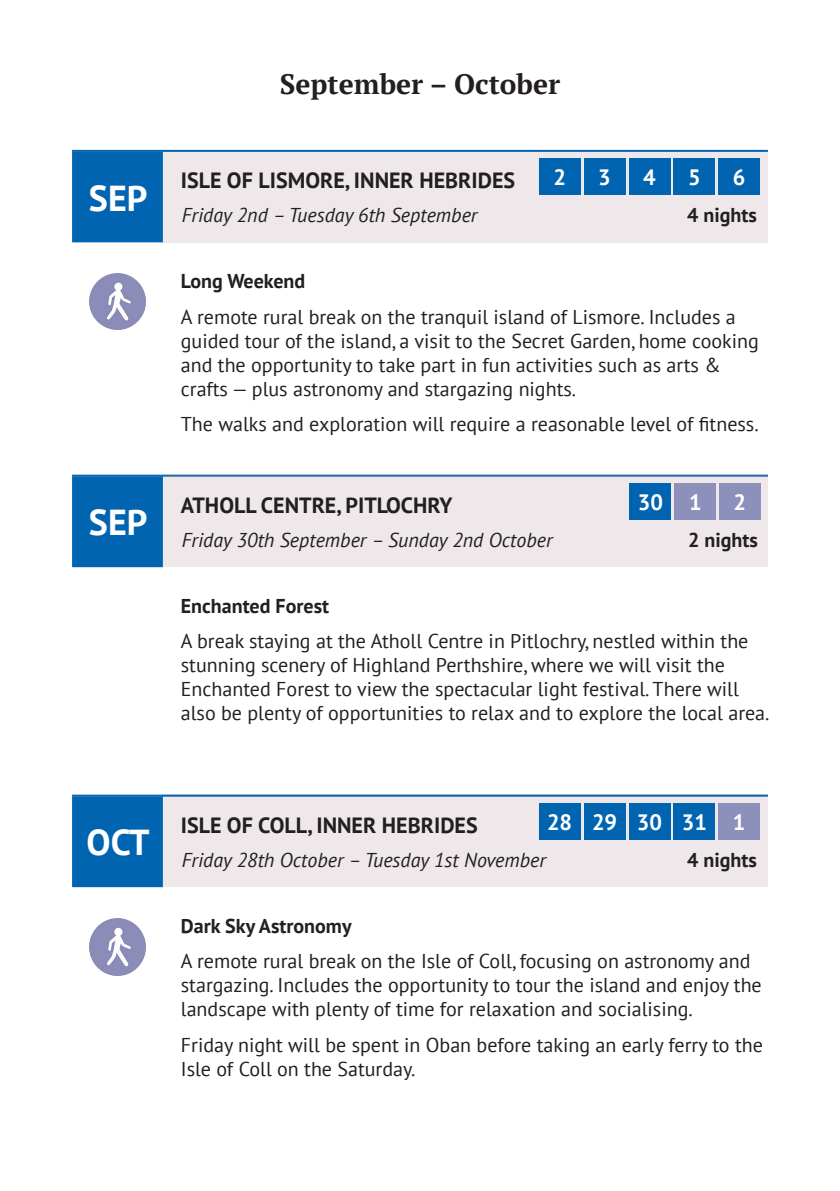
<style>
.page{position:relative;width:840px;height:1191px;background:#fff}
.page>*{position:absolute;margin:0;border:0;box-sizing:border-box;transform-origin:0 0}
.t1{font:700 36px "PT Sans";color:#fff}
.t2{font:700 28px "PT Serif";color:#231f20}
.t3{font:700 22.2px "PT Sans";color:#fff}
.t4{font:700 22px "PT Sans";color:#231f20}
.t5{font:20px/24px "PT Sans";color:#231f20}
.t6{font:italic 20px "PT Sans";color:#231f20}
.t7{font:700 20px "PT Sans";color:#231f20}
</style>
<div class="page">
<hr style="left:72px;top:475px;width:695px;height:2px;background:#0064b1">
<div style="left:163px;top:475px;width:604px;height:92px;background:#eee8eb"></div>
<div style="left:73px;top:477px;width:89px;height:89px;background:#0064b1"></div>
<div style="left:72px;top:476px;width:91px;height:91px;border:2px solid #0064b1"></div>
<div style="left:629px;top:483px;width:42px;height:37px;background:#0064b1"></div>
<div style="left:674px;top:483px;width:41px;height:37px;background:#8c90ba"></div>
<div style="left:718px;top:483px;width:42px;height:37px;background:#8c90ba"></div>
<div style="left:163px;top:794px;width:604px;height:93px;background:#eee8eb"></div>
<hr style="left:72px;top:794px;width:695px;height:2px;background:#0064b1">
<div style="left:73px;top:797px;width:89px;height:89px;background:#0064b1"></div>
<div style="left:72px;top:796px;width:91px;height:91px;border:2px solid #0064b1"></div>
<div style="left:538px;top:803px;width:42px;height:37px;background:#0064b1"></div>
<div style="left:583px;top:803px;width:42px;height:37px;background:#0064b1"></div>
<div style="left:628px;top:803px;width:42px;height:37px;background:#0064b1"></div>
<div style="left:673px;top:803px;width:42px;height:37px;background:#0064b1"></div>
<div style="left:717px;top:803px;width:42px;height:37px;background:#8c90ba"></div>
<img style="left:89px;top:918px;width:57px;height:57px">
<div style="left:163px;top:150px;width:604px;height:92px;background:#eee8eb"></div>
<hr style="left:72px;top:150px;width:695px;height:2px;background:#0064b1">
<div style="left:538px;top:158px;width:42px;height:37px;background:#0064b1"></div>
<div style="left:583px;top:158px;width:42px;height:37px;background:#0064b1"></div>
<div style="left:628px;top:158px;width:42px;height:37px;background:#0064b1"></div>
<div style="left:673px;top:158px;width:42px;height:37px;background:#0064b1"></div>
<div style="left:717px;top:158px;width:42px;height:37px;background:#0064b1"></div>
<div style="left:73px;top:153px;width:89px;height:88px;background:#0064b1"></div>
<div style="left:72px;top:152px;width:91px;height:90px;border:2px solid #0064b1"></div>
<img style="left:89px;top:273px;width:57px;height:57px">
<p class="t1" style="left:89px;top:174px;width:60px">SEP</p>
<p class="t1" style="left:89px;top:499px;width:60px">SEP</p>
<p class="t2" style="left:279px;top:65px;width:282px">September – October</p>
<p class="t3" style="left:553px;top:162px;width:14px">2</p>
<p class="t3" style="left:598px;top:162px;width:14px">3</p>
<p class="t3" style="left:643px;top:162px;width:14px">4</p>
<p class="t3" style="left:687px;top:162px;width:14px">5</p>
<p class="t3" style="left:732px;top:162px;width:14px">6</p>
<p class="t4" style="left:181px;top:166px;width:336px">ISLE OF LISMORE, INNER HEBRIDES</p>
<p class="t6" style="left:182px;top:202px;width:297px">Friday 2nd – Tuesday 6th September</p>
<p class="t7" style="left:686px;top:202px;width:71px">4 nights</p>
<p class="t7" style="left:181px;top:268px;width:126px">Long Weekend</p>
<p class="t5" style="left:181px;top:304px;width:579px">A remote rural break on the tranquil island of Lismore. Includes a guided tour of the island, a visit to the Secret Garden, home cooking and the opportunity to take part in fun activities such as arts &amp; crafts — plus astronomy and stargazing nights.</p>
<p class="t5" style="left:181px;top:411px;width:579px">The walks and exploration will require a reasonable level of fitness.</p>
<p class="t4" style="left:181px;top:491px;width:273px">ATHOLL CENTRE, PITLOCHRY</p>
<p class="t6" style="left:182px;top:527px;width:372px">Friday 30th September – Sunday 2nd October</p>
<p class="t3" style="left:637px;top:487px;width:27px">30</p>
<p class="t3" style="left:688px;top:487px;width:14px">1</p>
<p class="t3" style="left:733px;top:487px;width:14px">2</p>
<p class="t7" style="left:687px;top:527px;width:71px">2 nights</p>
<p class="t7" style="left:181px;top:593px;width:150px">Enchanted Forest</p>
<p class="t5" style="left:181px;top:629px;width:589px">A break staying at the Atholl Centre in Pitlochry, nestled within the stunning scenery of Highland Perthshire, where we will visit the Enchanted Forest to view the spectacular light festival. There will also be plenty of opportunities to relax and to explore the local area.</p>
<p class="t1" style="left:87px;top:818px;width:65px">OCT</p>
<p class="t4" style="left:181px;top:811px;width:298px">ISLE OF COLL, INNER HEBRIDES</p>
<p class="t3" style="left:546px;top:807px;width:27px">28</p>
<p class="t3" style="left:591px;top:807px;width:27px">29</p>
<p class="t3" style="left:636px;top:807px;width:27px">30</p>
<p class="t3" style="left:681px;top:807px;width:27px">31</p>
<p class="t3" style="left:732px;top:807px;width:14px">1</p>
<p class="t6" style="left:182px;top:847px;width:365px">Friday 28th October – Tuesday 1st November</p>
<p class="t7" style="left:686px;top:847px;width:71px">4 nights</p>
<p class="t7" style="left:181px;top:912px;width:172px">Dark Sky Astronomy</p>
<p class="t5" style="left:181px;top:949px;width:582px">A remote rural break on the Isle of Coll, focusing on astronomy and stargazing. Includes the opportunity to tour the island and enjoy the landscape with plenty of time for relaxation and socialising.</p>
<p class="t5" style="left:181px;top:1032px;width:583px">Friday night will be spent in Oban before taking an early ferry to the<br>Isle of Coll on the Saturday.</p>
</div>
